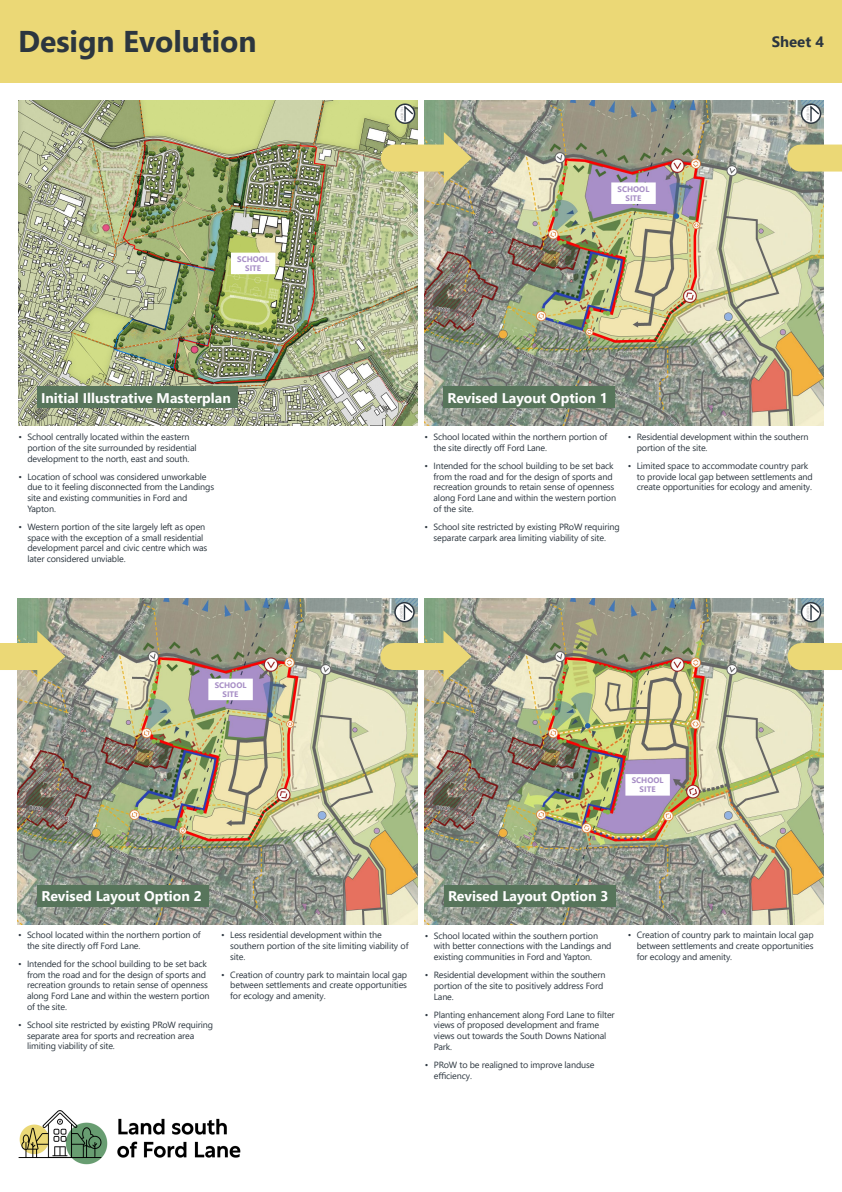
<style>
.page{position:relative;width:842px;height:1192px;background:#fff}
.page>*{position:absolute;margin:0;border:0;box-sizing:border-box;transform-origin:0 0}
.t1{font:700 30px "Segoe UI";color:#2c363f}
.t2{font:700 15px "Segoe UI";color:#2c363f}
.t3{font:700 14px "Segoe UI";color:#fff}
.t4{font:9px/10.8px "Segoe UI";letter-spacing:-.015em;color:#2c363f}
.t5{font:700 8px/9px "Segoe UI";color:#a88fc6;text-align:center}
.t6{font:700 3.7px "Segoe UI";color:#c7c6c5}
</style>
<div class="page">
<div style="left:0;top:0;width:842px;height:83px;background:#ebd876"></div>
<img style="left:18px;top:1110px;width:223px;height:55px">
<img style="left:18px;top:100px;width:399px;height:326px">
<img style="left:424px;top:100px;width:400px;height:326px">
<img style="left:17px;top:599px;width:400px;height:325px">
<img style="left:424px;top:599px;width:400px;height:325px">
<div style="left:37px;top:387px;width:200px;height:21px;background:#57755b"></div>
<div style="left:443px;top:387px;width:172px;height:21px;background:#57755b"></div>
<div style="left:38px;top:885px;width:171px;height:22px;background:#57755b"></div>
<div style="left:444px;top:885px;width:171px;height:22px;background:#57755b"></div>
<div style="left:395px;top:603px;width:19px;height:19px;background:#fff;border-radius:50%"></div>
<div style="left:394px;top:602px;width:21px;height:20px;border:2px solid #2c363f;border-radius:50%"></div>
<svg style="left:403px;top:602px;width:11px;height:19px"></svg>
<svg style="left:611px;top:182px;width:45px;height:22px"></svg>
<svg style="left:231px;top:253px;width:44px;height:21px"></svg>
<svg style="left:625px;top:774px;width:45px;height:22px"></svg>
<svg style="left:208px;top:679px;width:45px;height:21px"></svg>
<div style="left:801px;top:603px;width:19px;height:19px;background:#fff;border-radius:50%"></div>
<div style="left:801px;top:602px;width:20px;height:20px;border:2px solid #2c363f;border-radius:50%"></div>
<svg style="left:810px;top:602px;width:11px;height:19px"></svg>
<div style="left:394px;top:145px;width:56px;height:27px;background:#ebd876"></div>
<svg style="left:444px;top:132px;width:28px;height:52px"></svg>
<div style="left:801px;top:145px;width:41px;height:27px;background:#ebd876"></div>
<div style="left:801px;top:643px;width:41px;height:27px;background:#ebd876"></div>
<div style="left:394px;top:643px;width:56px;height:27px;background:#ebd876"></div>
<svg style="left:443px;top:630px;width:28px;height:53px"></svg>
<div style="left:0;top:643px;width:44px;height:27px;background:#ebd876"></div>
<svg style="left:37px;top:630px;width:28px;height:53px"></svg>
<div style="left:396px;top:104px;width:18px;height:19px;background:#fff;border-radius:50%"></div>
<div style="left:395px;top:103px;width:20px;height:21px;border:2px solid #2c363f;border-radius:50%"></div>
<svg style="left:404px;top:104px;width:11px;height:19px"></svg>
<div style="left:801px;top:104px;width:19px;height:19px;background:#fff;border-radius:50%"></div>
<div style="left:801px;top:103px;width:20px;height:21px;border:2px solid #2c363f;border-radius:50%"></div>
<svg style="left:810px;top:104px;width:11px;height:19px"></svg>
<p class="t1" style="left:18px;top:14px;width:240px">Design Evolution</p>
<p class="t5" style="left:237px;top:254px;width:33px">SCHOOL<br>SITE</p>
<p class="t2" style="left:772px;top:28px;width:54px">Sheet 4</p>
<p class="t6" style="left:399px;top:120px;width:14px;rotate:-90deg">NORTH</p>
<p class="t6" style="left:804px;top:120px;width:14px;rotate:-90deg">NORTH</p>
<p class="t5" style="left:618px;top:184px;width:33px">SCHOOL<br>SITE</p>
<p class="t3" style="left:41px;top:384px;width:191px">Initial Illustrative Masterplan</p>
<p class="t3" style="left:448px;top:384px;width:162px">Revised Layout Option 1</p>
<p class="t4" style="left:27px;top:431px;width:171px;text-indent:-9px">• School centrally located within the eastern portion of the site surrounded by residential development to the north, east and south.</p>
<p class="t4" style="left:27px;top:470px;width:188px;text-indent:-9px">• Location of school was considered unworkable due to it feeling disconnected from the Landings site and existing communities in Ford and Yapton.</p>
<p class="t4" style="left:27px;top:520px;width:182px;text-indent:-9px">• Western portion of the site largely left as open space with the exception of a small residential development parcel and civic centre which was later considered unviable.</p>
<p class="t4" style="left:433px;top:431px;width:175px;text-indent:-9px">• School located within the northern portion of the site directly off Ford Lane.</p>
<p class="t4" style="left:433px;top:459px;width:184px;text-indent:-9px">• Intended for the school building to be set back from the road and for the design of sports and recreation grounds to retain sense of openness along Ford Lane and within the western portion of the site.</p>
<p class="t4" style="left:424px;top:520px;width:197px;text-align:center">• School site restricted by existing PRoW requiring separate carpark area limiting viability of site.</p>
<p class="t4" style="left:637px;top:431px;width:173px;text-indent:-9px">• Residential development within the southern portion of the site.</p>
<p class="t4" style="left:637px;top:459px;width:178px;text-indent:-9px">• Limited space to accommodate country park to provide local gap between settlements and create opportunities for ecology and amenity.</p>
<p class="t6" style="left:398px;top:619px;width:14px;rotate:-90deg">NORTH</p>
<p class="t6" style="left:804px;top:619px;width:14px;rotate:-90deg">NORTH</p>
<p class="t5" style="left:215px;top:680px;width:33px">SCHOOL<br>SITE</p>
<p class="t5" style="left:632px;top:775px;width:33px">SCHOOL<br>SITE</p>
<p class="t3" style="left:42px;top:883px;width:162px">Revised Layout Option 2</p>
<p class="t3" style="left:448px;top:883px;width:162px">Revised Layout Option 3</p>
<p class="t4" style="left:27px;top:929px;width:175px;text-indent:-9px">• School located within the northern portion of the site directly off Ford Lane.</p>
<p class="t4" style="left:27px;top:957px;width:184px;text-indent:-9px">• Intended for the school building to be set back from the road and for the design of sports and recreation grounds to retain sense of openness along Ford Lane and within the western portion of the site.</p>
<p class="t4" style="left:27px;top:1018px;width:188px;text-indent:-9px">• School site restricted by existing PRoW requiring separate area for sports and recreation area limiting viability of site.</p>
<p class="t4" style="left:230px;top:929px;width:180px;text-indent:-9px">• Less residential development within the southern portion of the site limiting viability of site.</p>
<p class="t4" style="left:230px;top:968px;width:178px;text-align:justify;text-indent:-9px">• Creation of country park to maintain local gap between settlements and create opportunities for ecology and amenity.</p>
<p class="t4" style="left:434px;top:929px;width:179px;text-indent:-9px">• School located within the southern portion with better connections with the Landings and existing communities in Ford and Yapton.</p>
<p class="t4" style="left:434px;top:969px;width:173px;text-indent:-9px">• Residential development within the southern portion of the site to positively address Ford<br>Lane.</p>
<p class="t4" style="left:434px;top:1008px;width:182px;text-indent:-9px">• Planting enhancement along Ford Lane to filter views of proposed development and frame views out towards the South Downs National Park.</p>
<p class="t4" style="left:434px;top:1058px;width:162px;text-indent:-9px">• PRoW to be realigned to improve landuse efficiency.</p>
<p class="t4" style="left:637px;top:929px;width:178px;text-align:justify;text-indent:-9px">• Creation of country park to maintain local gap between settlements and create opportunities for ecology and amenity.</p>
</div>
